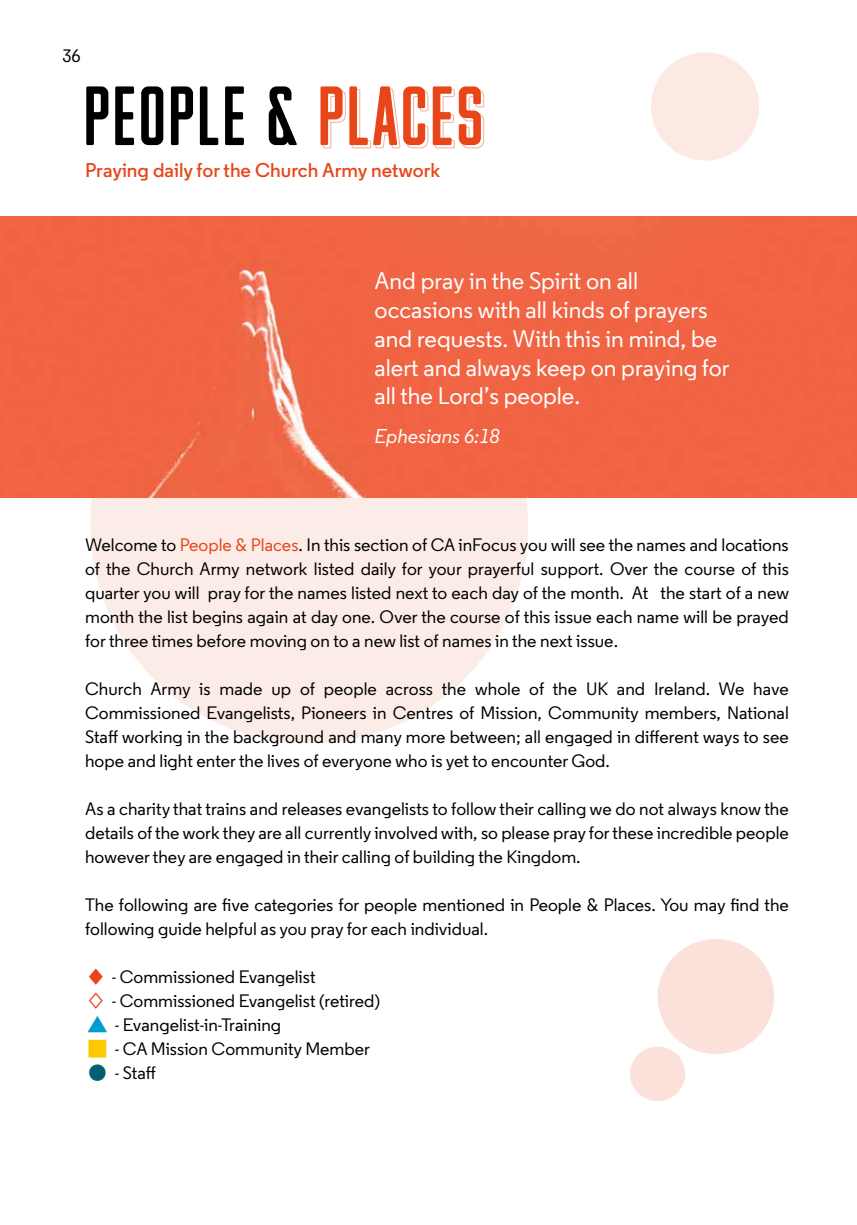
<style>
.page{position:relative;width:857px;height:1225px;background:#fff}
.page>*{position:absolute;margin:0;border:0;box-sizing:border-box;transform-origin:0 0}
.t1{font:80px "M Fred Rounded";color:#000}
.t2{font:500 24px/28.8px "Regular";color:#fff}
.t3{font:600 20px "Regular";color:#e84619}
.t4{font:italic 500 20px "Regular";color:#fff}
.t5{font:500 18px/24px "Regular";color:#020203;text-align:justify}
.t6{font:500 18px "Regular";color:#000}
.s1{color:#f19075}
.s2{color:#e84619}
</style>
<div class="page">
<div style="left:90px;top:306px;width:438px;height:437px;background:#fcece8;border-radius:50%"></div>
<div style="left:629px;top:1046px;width:56px;height:55px;background:#fbe1da;border-radius:50%"></div>
<div style="left:657px;top:939px;width:116px;height:115px;background:#fbe1da;border-radius:50%"></div>
<div style="left:650px;top:52px;width:108px;height:108px;background:#fce9e3;border-radius:50%"></div>
<div style="left:0;top:217px;width:856px;height:280px;background:#f06544"></div>
<p class="t6" style="left:62px;top:45px;width:20px">36</p>
<h1 class="t1" style="left:82px;top:72px;width:406px">PEOPLE &amp; <span class="s1">PLACES</span></h1>
<p class="t3" style="left:85px;top:158px;width:356px">Praying daily for the Church Army network</p>
<h2 class="t2" style="left:374px;top:266px;width:356px">And pray in the Spirit on all occasions with all kinds of prayers and requests. With this in mind, be alert and always keep on praying for all the Lord’s people.</h2>
<p class="t4" style="left:374px;top:424px;width:126px">Ephesians 6:18</p>
<p class="t5" style="left:85px;top:532px;width:705px">Welcome to <span class="s2">People &amp; Places</span>. In this section of CA inFocus you will see the names and locations of the Church Army network listed daily for your prayerful support. Over the course of this quarter you will pray for the names listed next to each day of the month. At the start of a new month the list begins again at day one. Over the course of this issue each name will be prayed for three times before moving on to a new list of names in the next issue.</p>
<p class="t5" style="left:85px;top:676px;width:705px">Church Army is made up of people across the whole of the UK and Ireland. We have Commissioned Evangelists, Pioneers in Centres of Mission, Community members, National Staff working in the background and many more between; all engaged in different ways to see hope and light enter the lives of everyone who is yet to encounter God.</p>
<p class="t5" style="left:85px;top:796px;width:704px">As a charity that trains and releases evangelists to follow their calling we do not always know the details of the work they are all currently involved with, so please pray for these incredible people however they are engaged in their calling of building the Kingdom.</p>
<p class="t5" style="left:85px;top:892px;width:704px">The following are five categories for people mentioned in People &amp; Places. You may find the following guide helpful as you pray for each individual.</p>
<p class="t5" style="left:85px;top:964px;width:296px"><span class="s2">♦</span> - Commissioned Evangelist<br><span class="s2">♢</span> - Commissioned Evangelist (retired)</p>
<p class="t5" style="left:115px;top:1012px;width:168px">- Evangelist-in-Training</p>
<p class="t5" style="left:115px;top:1036px;width:256px">- CA Mission Community Member</p>
<p class="t5" style="left:115px;top:1060px;width:43px">- Staff</p>
</div>
